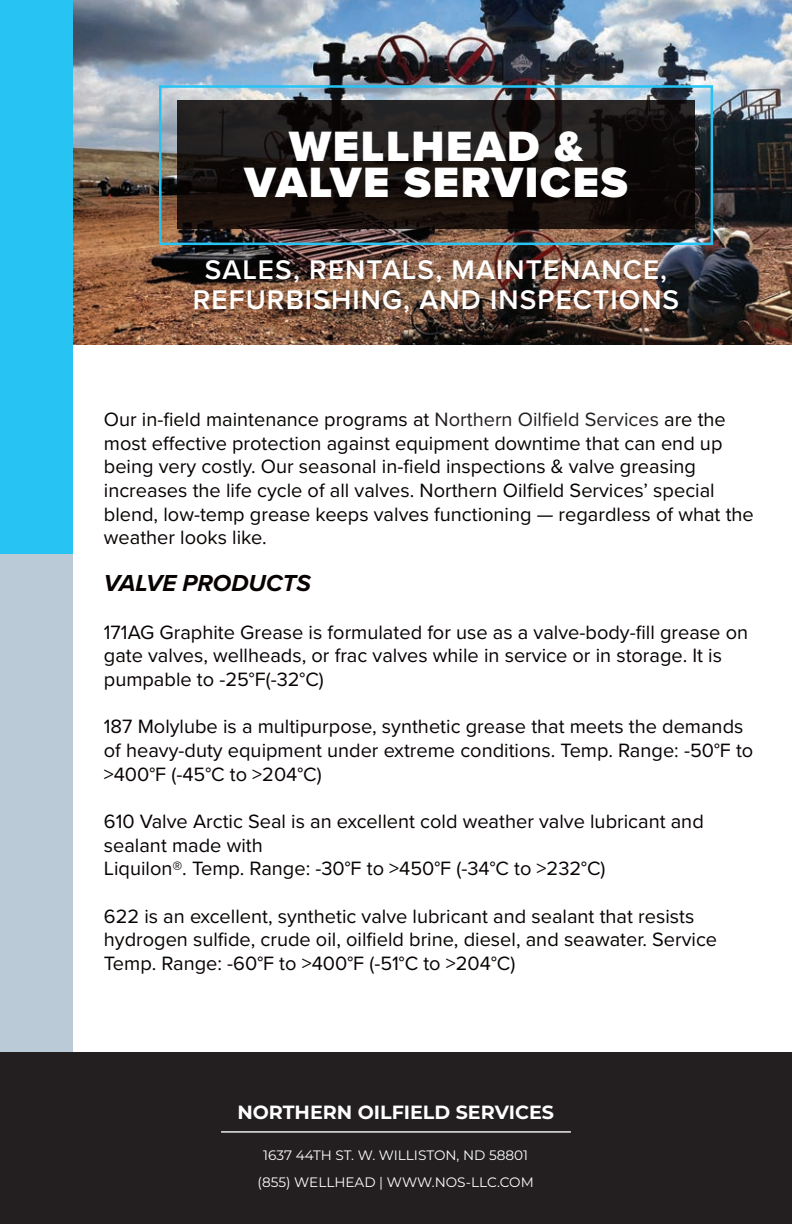
<style>
.page{position:relative;width:792px;height:1224px;background:#fff}
.page>*{position:absolute;margin:0;border:0;box-sizing:border-box;transform-origin:0 0}
.t1{font:900 58px "Montserrat";color:#fff}
.t2{font:900 44px/36px "Proxima Nova";letter-spacing:.04em;color:#fff;text-align:center}
.t3{font:600 28px/30px "Proxima Nova";letter-spacing:.04em;color:#fff;text-align:center}
.t4{font:italic 700 24px "Proxima Nova";color:#080302}
.t5{font:20px/23.6px "Proxima Nova";color:#080302}
.t6{font:700 19.2px "Montserrat";color:#fff}
.t7{font:13.6px/27.2px "Montserrat";color:#fff;text-align:center}
.s1{color:#231f20}
</style>
<div class="page">
<img style="left:72px;top:0;width:720px;height:344px">
<svg style="left:177px;top:100px;width:518px;height:129px;background:#181312"></svg>
<div style="left:159px;top:85px;width:554px;height:160px;border:3px solid #27c3f3"></div>
<div style="left:0;top:553px;width:72px;height:671px;background:#bacad6"></div>
<div style="left:0;top:0;width:72px;height:553px;background:#27c3f3"></div>
<div style="left:0;top:1053px;width:792px;height:171px;background:#231f20"></div>
<hr style="left:221px;top:1131px;width:350px;height:2px;background:#fff">
<h2 class="t2" style="left:244px;top:128px;width:385px">WELLHEAD &amp;<br>VALVE SERVICES</h2>
<h1 class="t1" style="left:283px;top:116px;width:307px">SERVICES</h1>
<h3 class="t3" style="left:193px;top:254px;width:488px">SALES, RENTALS, MAINTENANCE,<br>REFURBISHING, AND INSPECTIONS</h3>
<p class="t5" style="left:104px;top:407px;width:651px">Our in-field maintenance programs at <span class="s1">Northern Oilfield Services</span> are the most effective protection against equipment downtime that can end up being very costly. Our seasonal in-field inspections &amp; valve greasing increases the life cycle of all valves. Northern Oilfield Services’ special blend, low-temp grease keeps valves functioning — regardless of what the weather looks like.</p>
<p class="t4" style="left:104px;top:566px;width:208px">VALVE PRODUCTS</p>
<p class="t5" style="left:104px;top:619px;width:646px">171AG Graphite Grease is formulated for use as a valve-body-fill grease on gate valves, wellheads, or frac valves while in service or in storage. It is pumpable to -25°F(-32°C)</p>
<p class="t5" style="left:104px;top:714px;width:651px">187 Molylube is a multipurpose, synthetic grease that meets the demands of heavy-duty equipment under extreme conditions. Temp. Range: -50°F to &gt;400°F (-45°C to &gt;204°C)</p>
<p class="t5" style="left:104px;top:809px;width:601px">610 Valve Arctic Seal is an excellent cold weather valve lubricant and sealant made with<br>Liquilon®. Temp. Range: -30°F to &gt;450°F (-34°C to &gt;232°C)</p>
<p class="t5" style="left:104px;top:903px;width:615px">622 is an excellent, synthetic valve lubricant and sealant that resists hydrogen sulfide, crude oil, oilfield brine, diesel, and seawater. Service<br>Temp. Range: -60°F to &gt;400°F (-51°C to &gt;204°C)</p>
<p class="t6" style="left:237px;top:1098px;width:318px">NORTHERN OILFIELD SERVICES</p>
<p class="t7" style="left:258px;top:1141px;width:278px">1637 44TH ST. W. WILLISTON, ND 58801 (855) WELLHEAD | WWW.NOS-LLC.COM</p>
</div>
